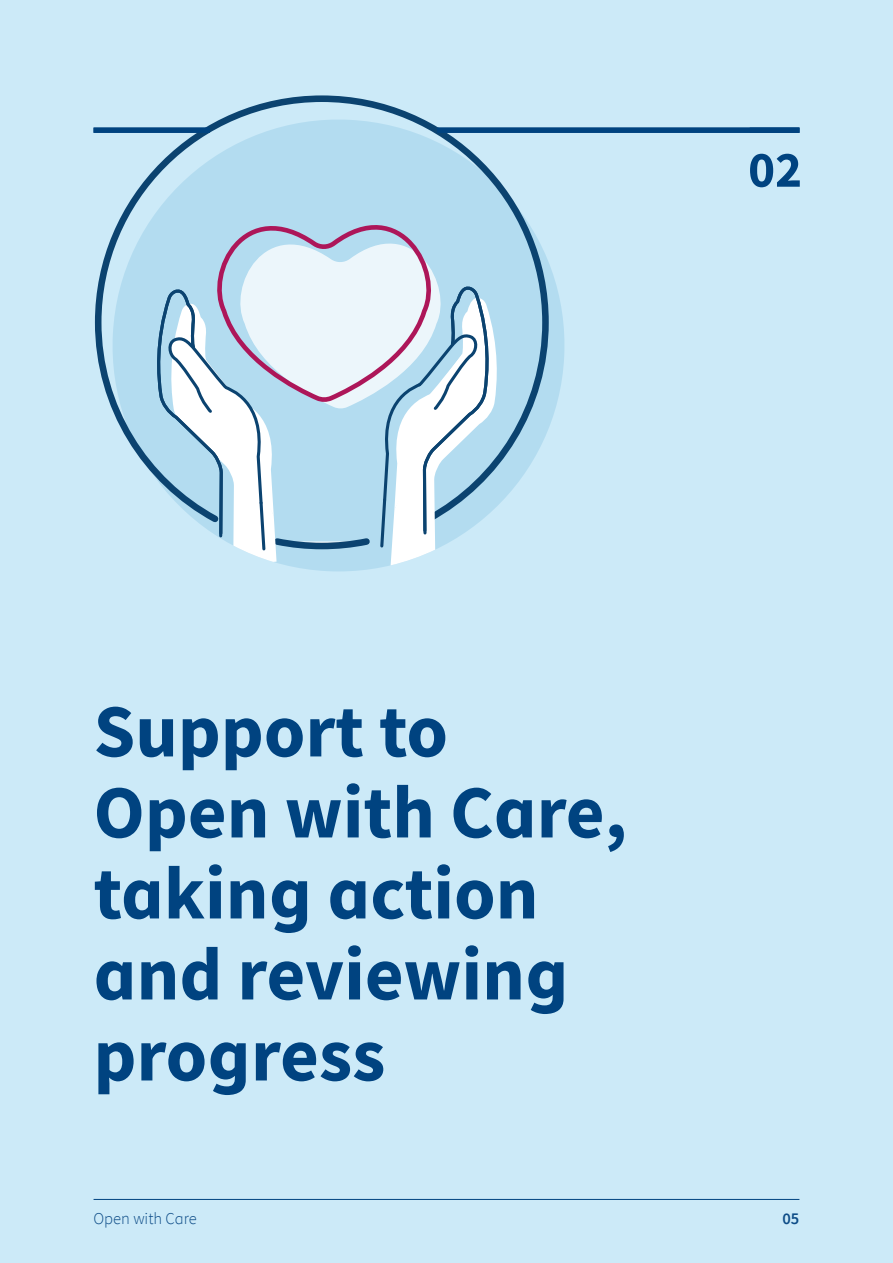
<style>
.page{position:relative;width:893px;height:1263px;background:#cceaf8}
.page>*{position:absolute;margin:0;border:0;box-sizing:border-box;transform-origin:0 0}
.t1{font:700 75px/81px "Source Sans Pro";color:#004380}
.t2{font:700 51px "Source Sans Pro";color:#004380}
.t3{font:300 16.5px "Source Sans Pro";color:#0d4c87}
.t4{font:600 16.5px "Source Sans Pro";color:#0d4c87}
</style>
<div class="page">
<svg style="left:286px;top:127px;width:278px;height:444px"></svg>
<svg style="left:94px;top:95px;width:458px;height:433px"></svg>
<svg style="left:206px;top:194px;width:237px;height:50px;background:#b2cee5"></svg>
<svg style="left:152px;top:244px;width:348px;height:321px;background:#c6ddeb"></svg>
<hr style="left:94px;top:1199px;width:705px;height:1px;background:#004380">
<div style="left:94px;top:128px;width:116px;height:5px;background:#004380"></div>
<div style="left:437px;top:128px;width:362px;height:5px;background:#004380"></div>
<p class="t2" style="left:748px;top:135px;width:55px">02</p>
<p class="t1" style="left:94px;top:690px;width:535px">Support to<br>Open with Care, taking action and reviewing progress</p>
<p class="t3" style="left:94px;top:1208px;width:105px">Open with Care</p>
<p class="t4" style="left:782px;top:1207px;width:18px">05</p>
</div>
